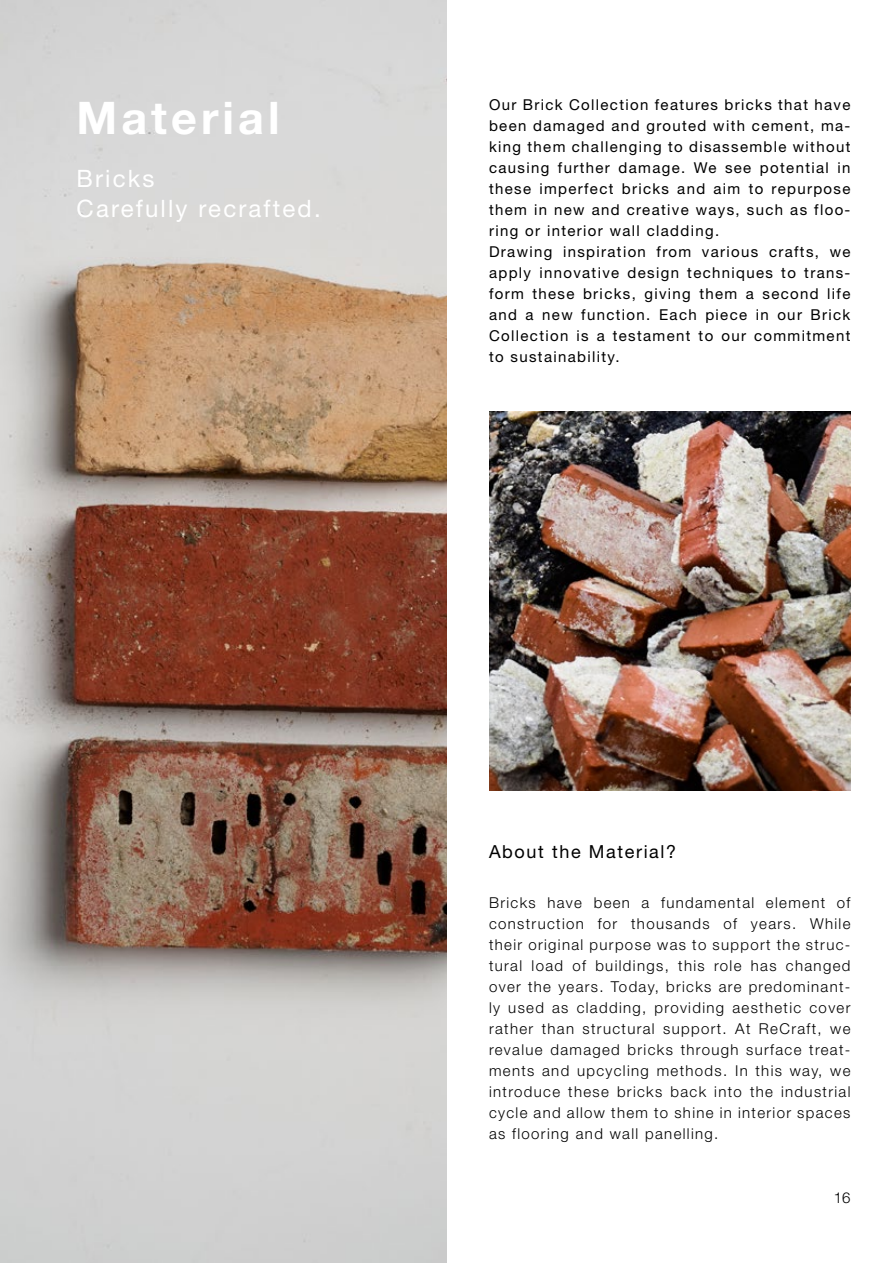
<style>
.page{position:relative;width:893px;height:1263px;background:#fff}
.page>*{position:absolute;margin:0;border:0;box-sizing:border-box;transform-origin:0 0}
.t1{font:700 45px "Helvetica Neue";letter-spacing:.09em;color:#fff}
.t2{font:24px/30px "Helvetica Neue";letter-spacing:.09em;color:#fff}
.t3{font:18px "Helvetica Neue";letter-spacing:.09em;color:#000}
.t4{font:300 15px/21px "Helvetica Neue";letter-spacing:.09em;color:#000;text-align:justify}
.t5{font:15px/21px "Helvetica Neue";letter-spacing:.09em;color:#000}
</style>
<div class="page">
<img style="left:0;top:0;width:446px;height:1263px">
<img style="left:489px;top:411px;width:361px;height:379px">
<h1 class="t1" style="left:77px;top:90px;width:205px">Material</h1>
<h2 class="t2" style="left:77px;top:163px;width:246px">Bricks<br>Carefully recrafted.</h2>
<p class="t5" style="left:489px;top:94px;width:363px">Our Brick Collection features bricks that have been damaged and grouted with cement, ma&shy;king them challenging to disassemble without causing further damage. We see potential in these imperfect bricks and aim to repurpose them in new and creative ways, such as floo&shy;ring or interior wall cladding.<br>Drawing inspiration from various crafts, we apply innovative design techniques to trans&shy;form these bricks, giving them a second life and a new function. Each piece in our Brick Collection is a testament to our commitment to sustainability.</p>
<p class="t3" style="left:489px;top:840px;width:189px">About the Material?</p>
<p class="t4" style="left:489px;top:891px;width:363px">Bricks have been a fundamental element of construction for thousands of years. While their original purpose was to support the struc&shy;tural load of buildings, this role has changed over the years. Today, bricks are predominant&shy;ly used as cladding, providing aesthetic cover rather than structural support. At ReCraft, we revalue damaged bricks through surface treat&shy;ments and upcycling methods. In this way, we introduce these bricks back into the industrial cycle and allow them to shine in interior spaces as flooring and wall panelling.</p>
<p class="t4" style="left:834px;top:1187px;width:18px">16</p>
</div>
